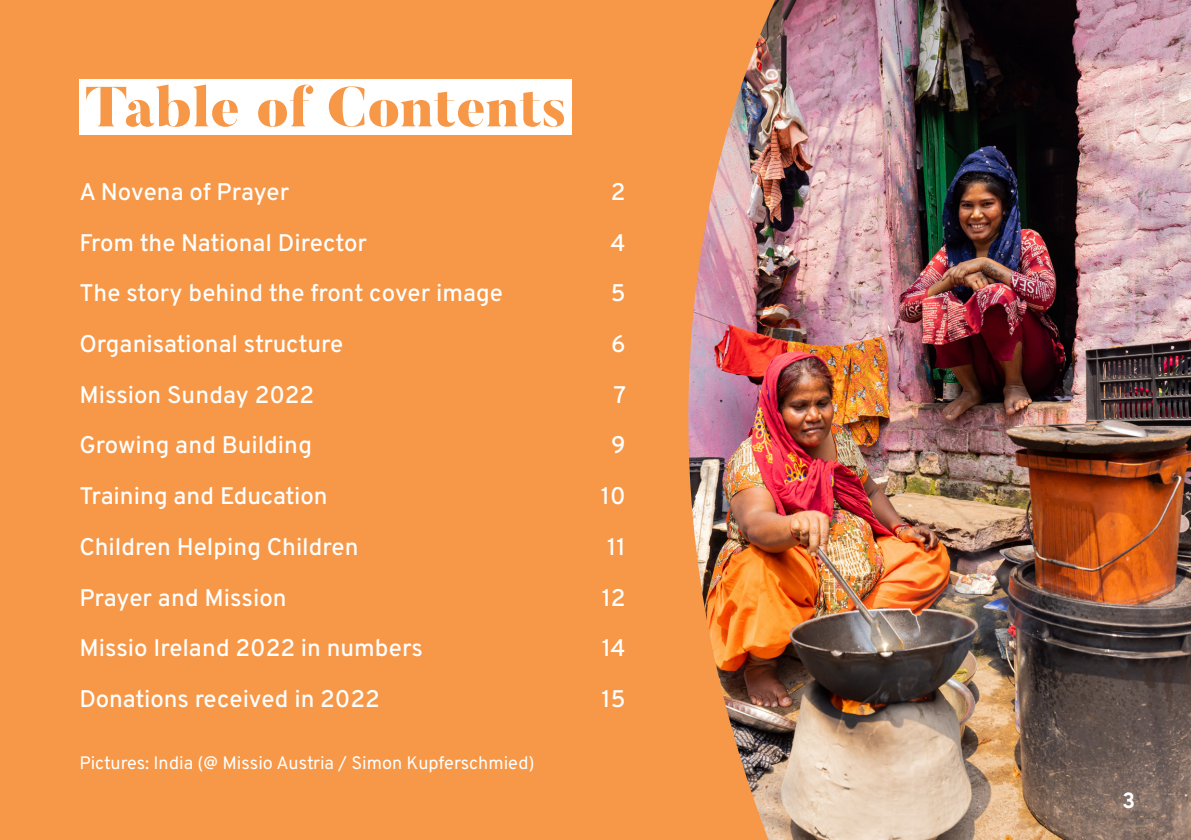
<style>
.page{position:relative;width:1191px;height:840px;background:#fff}
.page>*{position:absolute;margin:0;border:0;box-sizing:border-box;transform-origin:0 0}
.t1{font:900 56px "Butler";color:#f79848}
.t2{font:500 24px "Overpass";color:#fff}
.t3{font:700 22px "Overpass";color:#fff}
.t4{font:18px "Overpass";color:#fff}
</style>
<div class="page">
<div style="left:0;top:0;width:1191px;height:839px;background:#f79848"></div>
<img style="left:898px;top:0;width:293px;height:839px">
<img style="left:688px;top:0;width:210px;height:839px">
<div style="left:79px;top:79px;width:493px;height:56px;background:#fff"></div>
<p class="t1" style="left:85px;top:71px;width:483px">Table of Contents</p>
<p class="t2" style="left:79px;top:172px;width:211px">A Novena of Prayer</p>
<p class="t2" style="left:611px;top:172px;width:16px">2</p>
<p class="t2" style="left:79px;top:223px;width:289px">From the National Director</p>
<p class="t2" style="left:610px;top:223px;width:17px">4</p>
<p class="t2" style="left:79px;top:273px;width:425px">The story behind the front cover image</p>
<p class="t2" style="left:611px;top:273px;width:16px">5</p>
<p class="t2" style="left:79px;top:324px;width:265px">Organisational structure</p>
<p class="t2" style="left:611px;top:324px;width:16px">6</p>
<p class="t2" style="left:79px;top:375px;width:236px">Mission Sunday 2022</p>
<p class="t2" style="left:613px;top:375px;width:14px">7</p>
<p class="t2" style="left:79px;top:425px;width:234px">Growing and Building</p>
<p class="t2" style="left:611px;top:425px;width:16px">9</p>
<p class="t2" style="left:79px;top:476px;width:250px">Training and Education</p>
<p class="t2" style="left:601px;top:476px;width:26px">10</p>
<p class="t2" style="left:79px;top:527px;width:280px">Children Helping Children</p>
<p class="t2" style="left:607px;top:527px;width:20px">11</p>
<p class="t2" style="left:79px;top:577px;width:208px">Prayer and Mission</p>
<p class="t2" style="left:602px;top:577px;width:25px">12</p>
<p class="t2" style="left:79px;top:628px;width:345px">Missio Ireland 2022 in numbers</p>
<p class="t2" style="left:601px;top:628px;width:25px">14</p>
<p class="t2" style="left:79px;top:679px;width:302px">Donations received in 2022</p>
<p class="t2" style="left:601px;top:679px;width:25px">15</p>
<p class="t4" style="left:79px;top:748px;width:457px">Pictures: India (@ Missio Austria / Simon Kupferschmied)</p>
<p class="t3" style="left:1122px;top:782px;width:15px">3</p>
</div>
